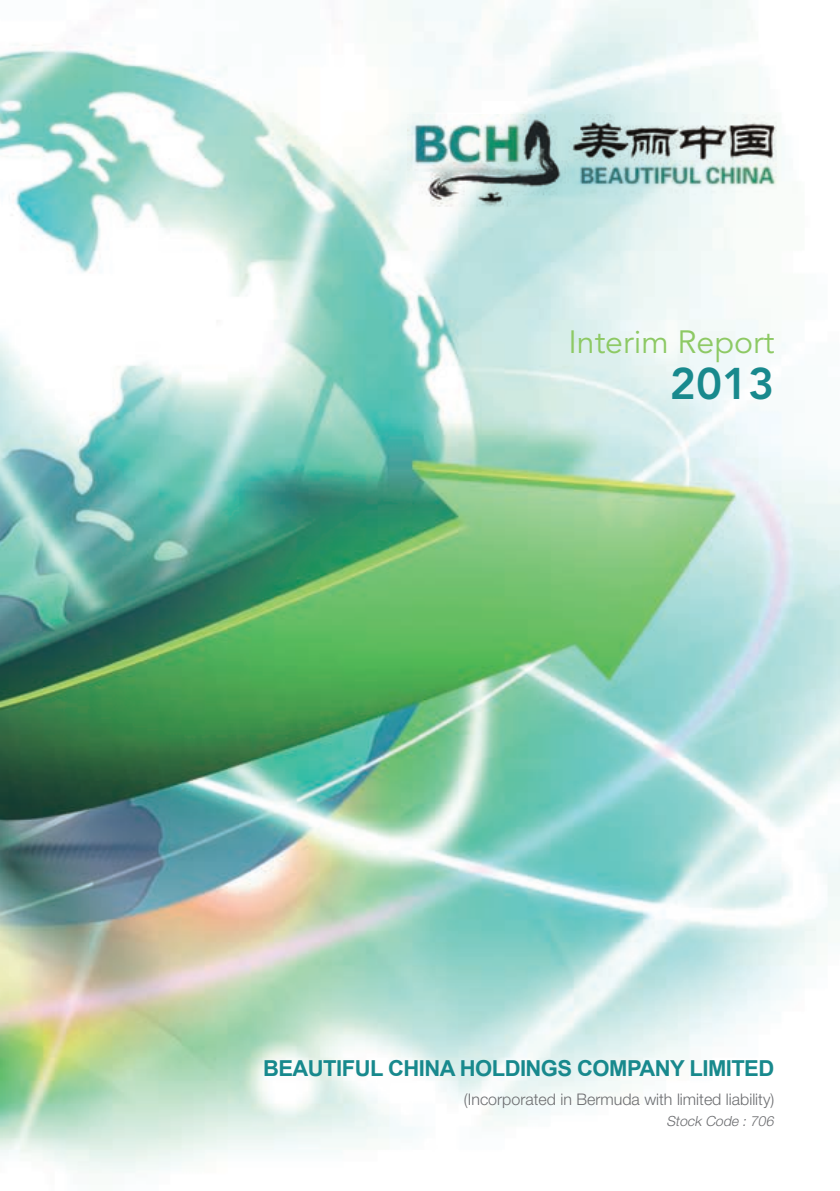
<style>
.page{position:relative;width:840px;height:1191px;background:#fff}
.page>*{position:absolute;margin:0;border:0;box-sizing:border-box;transform-origin:0 0}
.t1{font:800 44px "Avenir LT Std";color:#18898d}
.t2{font:32px "Avenir LT Std";color:#8dc964}
.t3{font:700 22px "Arial";letter-spacing:-.025em;color:#18898d}
.t4{font:300 16px "Helvetica Neue LT Std";color:#6c6d70}
.t5{font:italic 300 14px "Helvetica Neue LT Std";color:#6c6d70}
</style>
<div class="page">
<img style="left:0;top:0;width:839px;height:1173px">
<img style="left:407px;top:115px;width:375px;height:98px">
<h2 class="t2" style="left:568px;top:324px;width:207px">Interim Report</h2>
<h1 class="t1" style="left:669px;top:358px;width:106px">2013</h1>
<h3 class="t3" style="left:263px;top:1053px;width:512px">BEAUTIFUL CHINA HOLDINGS COMPANY LIMITED</h3>
<p class="t4" style="left:463px;top:1089px;width:311px">(Incorporated in Bermuda with limited liability)</p>
<p class="t5" style="left:666px;top:1113px;width:111px">Stock Code : 706</p>
</div>
